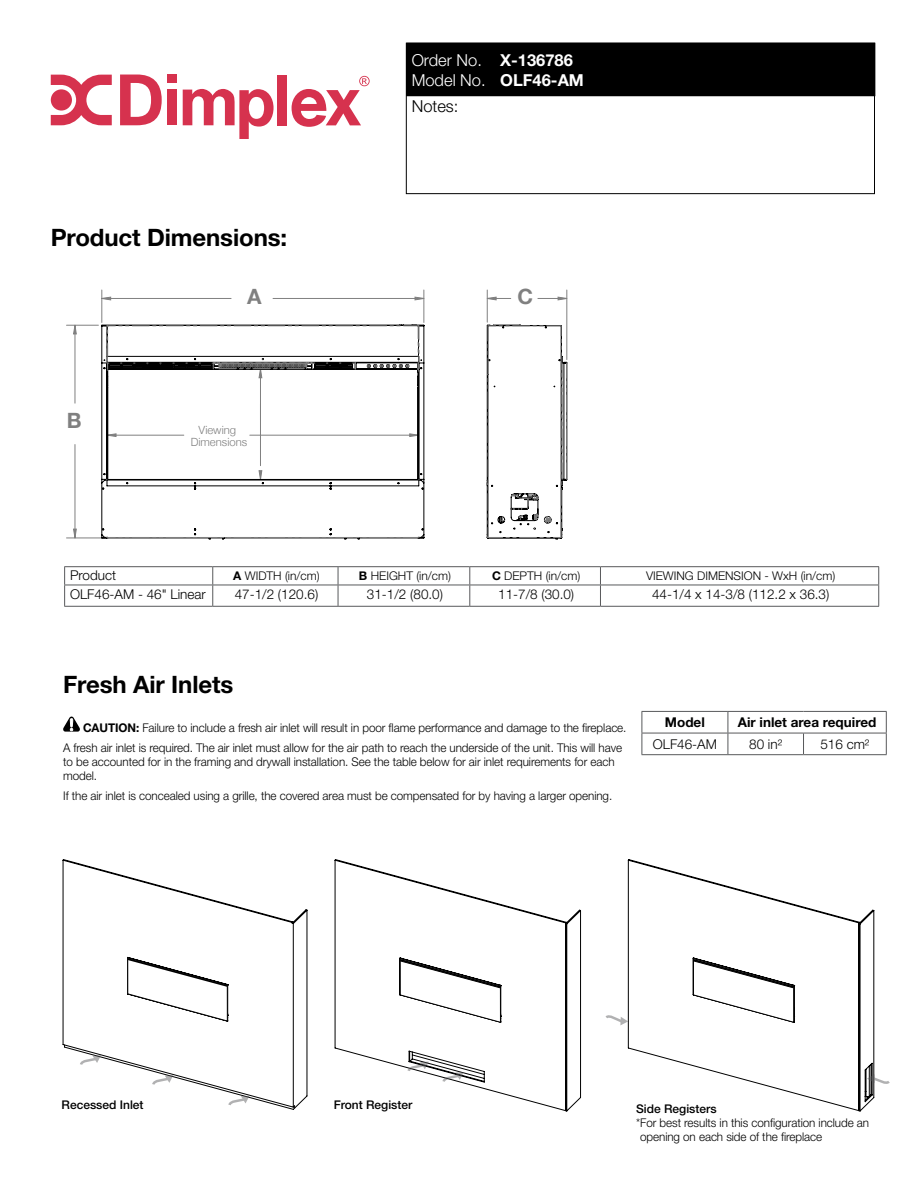
<style>
.page{position:relative;width:918px;height:1188px;background:#fff}
.page>*{position:absolute;margin:0;border:0;box-sizing:border-box;transform-origin:0 0}
.t1{font:700 24px "Helvetica Neue LT Std";letter-spacing:-.005em;color:#000}
.t2{font:700 21px "Helvetica Neue";color:#808080}
.t3{font:300 16.5px/19.8px "Helvetica Neue LT Std";color:#fff}
.t4{font:300 16.5px "Helvetica Neue LT Std";color:#000}
.t5{font:300 13.5px "Helvetica Neue LT Std";color:#000}
.t6{font:700 13.5px "Helvetica Neue LT Std";color:#000}
.t7{font:300 12px/14px "Helvetica Neue LT Std";letter-spacing:-.005em;color:#000}
.t8{font:500 12px "Helvetica Neue LT Std";color:#000}
.t9{font:300 11.25px/12.3px "Helvetica Neue";color:#808080;text-align:center}
.s1{font-weight:700}
</style>
<div class="page">
<hr style="left:64px;top:566px;width:149px;height:1px;background:#58595b">
<hr style="left:213px;top:566px;width:125px;height:1px;background:#58595b">
<hr style="left:338px;top:566px;width:132px;height:1px;background:#58595b">
<hr style="left:470px;top:566px;width:130px;height:1px;background:#58595b">
<hr style="left:600px;top:566px;width:279px;height:1px;background:#58595b">
<hr style="left:64px;top:585px;width:149px;height:1px;background:#58595b">
<svg style="left:64px;top:567px;width:1px;height:39px"></svg>
<hr style="left:213px;top:585px;width:125px;height:1px;background:#58595b">
<svg style="left:212px;top:567px;width:1px;height:39px"></svg>
<hr style="left:338px;top:585px;width:132px;height:1px;background:#58595b">
<svg style="left:338px;top:567px;width:1px;height:39px"></svg>
<hr style="left:470px;top:585px;width:130px;height:1px;background:#58595b">
<svg style="left:469px;top:567px;width:1px;height:39px"></svg>
<hr style="left:600px;top:585px;width:279px;height:1px;background:#58595b">
<svg style="left:600px;top:567px;width:1px;height:39px"></svg>
<svg style="left:878px;top:567px;width:1px;height:39px"></svg>
<hr style="left:64px;top:606px;width:149px;height:1px;background:#58595b">
<hr style="left:213px;top:606px;width:125px;height:1px;background:#58595b">
<hr style="left:338px;top:606px;width:132px;height:1px;background:#58595b">
<hr style="left:470px;top:606px;width:130px;height:1px;background:#58595b">
<hr style="left:600px;top:606px;width:279px;height:1px;background:#58595b">
<hr style="left:102px;top:290px;width:1px;height:32px;background:#808080">
<hr style="left:424px;top:290px;width:1px;height:32px;background:#808080">
<hr style="left:66px;top:538px;width:38px;height:1px;background:#808080">
<hr style="left:66px;top:325px;width:32px;height:1px;background:#808080">
<hr style="left:487px;top:290px;width:1px;height:32px;background:#808080">
<hr style="left:567px;top:290px;width:1px;height:70px;background:#808080">
<svg style="left:74px;top:297px;width:493px;height:241px"></svg>
<svg style="left:101px;top:325px;width:324px;height:215px"></svg>
<svg style="left:107px;top:537px;width:313px;height:1px"></svg>
<svg style="left:107px;top:325px;width:313px;height:47px"></svg>
<svg style="left:486px;top:324px;width:82px;height:216px"></svg>
<svg style="left:62px;top:859px;width:246px;height:251px"></svg>
<svg style="left:80px;top:1055px;width:21px;height:10px"></svg>
<svg style="left:152px;top:1075px;width:21px;height:10px"></svg>
<svg style="left:228px;top:1096px;width:22px;height:9px"></svg>
<svg style="left:127px;top:957px;width:101px;height:65px"></svg>
<svg style="left:334px;top:859px;width:247px;height:253px"></svg>
<svg style="left:399px;top:958px;width:102px;height:65px"></svg>
<svg style="left:407px;top:1062px;width:22px;height:9px"></svg>
<svg style="left:442px;top:1072px;width:22px;height:10px"></svg>
<svg style="left:620px;top:859px;width:254px;height:253px"></svg>
<svg style="left:693px;top:958px;width:102px;height:65px"></svg>
<svg style="left:867px;top:1074px;width:23px;height:10px"></svg>
<svg style="left:605px;top:1015px;width:23px;height:10px"></svg>
<svg style="left:63px;top:716px;width:17px;height:16px"></svg>
<hr style="left:642px;top:711px;width:86px;height:1px;background:#58595b">
<hr style="left:728px;top:711px;width:76px;height:1px;background:#58595b">
<hr style="left:804px;top:711px;width:83px;height:1px;background:#58595b">
<hr style="left:642px;top:733px;width:86px;height:1px;background:#58595b">
<svg style="left:642px;top:712px;width:1px;height:42px"></svg>
<hr style="left:728px;top:733px;width:76px;height:1px;background:#58595b">
<svg style="left:728px;top:712px;width:1px;height:42px"></svg>
<hr style="left:804px;top:733px;width:83px;height:1px;background:#58595b">
<svg style="left:803px;top:733px;width:1px;height:21px"></svg>
<svg style="left:886px;top:712px;width:1px;height:42px"></svg>
<hr style="left:642px;top:754px;width:86px;height:1px;background:#58595b">
<hr style="left:728px;top:754px;width:76px;height:1px;background:#58595b">
<hr style="left:804px;top:754px;width:83px;height:1px;background:#58595b">
<div style="left:407px;top:43px;width:468px;height:53px;background:#000"></div>
<svg style="left:51px;top:75px;width:61px;height:50px"></svg>
<svg style="left:120px;top:75px;width:42px;height:50px"></svg>
<div style="left:167px;top:75px;width:10px;height:8px;background:#d6324e"></div>
<div style="left:167px;top:90px;width:10px;height:35px;background:#d6324e"></div>
<div style="left:278px;top:75px;width:9px;height:50px;background:#d6324e"></div>
<svg style="left:183px;top:89px;width:91px;height:50px"></svg>
<svg style="left:292px;top:76px;width:78px;height:51px"></svg>
<h1 class="t1" style="left:51px;top:223px;width:238px">Product Dimensions:</h1>
<h3 class="t3" style="left:412px;top:50px;width:174px">Order No. <span class="s1">X-136786<br></span>Model No. <span class="s1">OLF46-AM</span></h3>
<h3 class="t4" style="left:412px;top:96px;width:48px">Notes:</h3>
<h2 class="t2" style="left:67px;top:404px;width:16px">B</h2>
<h2 class="t2" style="left:247px;top:280px;width:16px">A</h2>
<h2 class="t2" style="left:518px;top:280px;width:17px">C</h2>
<p class="t9" style="left:191px;top:423px;width:58px">Viewing<br>Dimensions</p>
<p class="t5" style="left:70px;top:567px;width:48px">Product</p>
<p class="t7" style="left:233px;top:569px;width:88px"><span class="s1">A</span> WIDTH (in/cm)</p>
<p class="t7" style="left:359px;top:569px;width:94px"><span class="s1">B</span> HEIGHT (in/cm)</p>
<p class="t7" style="left:492px;top:569px;width:90px"><span class="s1">C</span> DEPTH (in/cm)</p>
<p class="t7" style="left:646px;top:569px;width:191px">VIEWING DIMENSION - WxH (in/cm)</p>
<p class="t5" style="left:70px;top:586px;width:137px">OLF46-AM - 46" Linear</p>
<p class="t5" style="left:235px;top:586px;width:85px">47-1/2 (120.6)</p>
<p class="t5" style="left:367px;top:586px;width:78px">31-1/2 (80.0)</p>
<p class="t5" style="left:498px;top:586px;width:78px">11-7/8 (30.0)</p>
<p class="t5" style="left:652px;top:586px;width:179px">44-1/4 x 14-3/8 (112.2 x 36.3)</p>
<h1 class="t1" style="left:63px;top:669px;width:172px">Fresh Air Inlets</h1>
<p class="t7" style="left:63px;top:717px;width:565px;line-height:20.4px;text-indent:20px"><span class="s1">CAUTION:</span> Failure to include a fresh air inlet will result in poor flame performance and damage to the fireplace.<br>A fresh air inlet is required. The air inlet must allow for the air path to reach the underside of the unit. This will have</p>
<p class="t7" style="left:63px;top:755px;width:553px">to be accounted for in the framing and drywall installation. See the table below for air inlet requirements for each model.</p>
<p class="t7" style="left:63px;top:789px;width:551px">If the air inlet is concealed using a grille, the covered area must be compensated for by having a larger opening.</p>
<p class="t6" style="left:665px;top:714px;width:41px">Model</p>
<p class="t6" style="left:738px;top:714px;width:140px">Air inlet area required</p>
<p class="t5" style="left:653px;top:736px;width:66px">OLF46-AM</p>
<p class="t5" style="left:749px;top:736px;width:35px">80 in²</p>
<p class="t5" style="left:820px;top:736px;width:51px">516 cm²</p>
<p class="t8" style="left:62px;top:1097px;width:84px">Recessed Inlet</p>
<p class="t8" style="left:334px;top:1097px;width:80px">Front Register</p>
<p class="t8" style="left:636px;top:1101px;width:82px">Side Registers</p>
<p class="t7" style="left:640px;top:1115px;width:231px;text-indent:-4px">*For best results in this configuration include an opening on each side of the fireplace</p>
</div>
